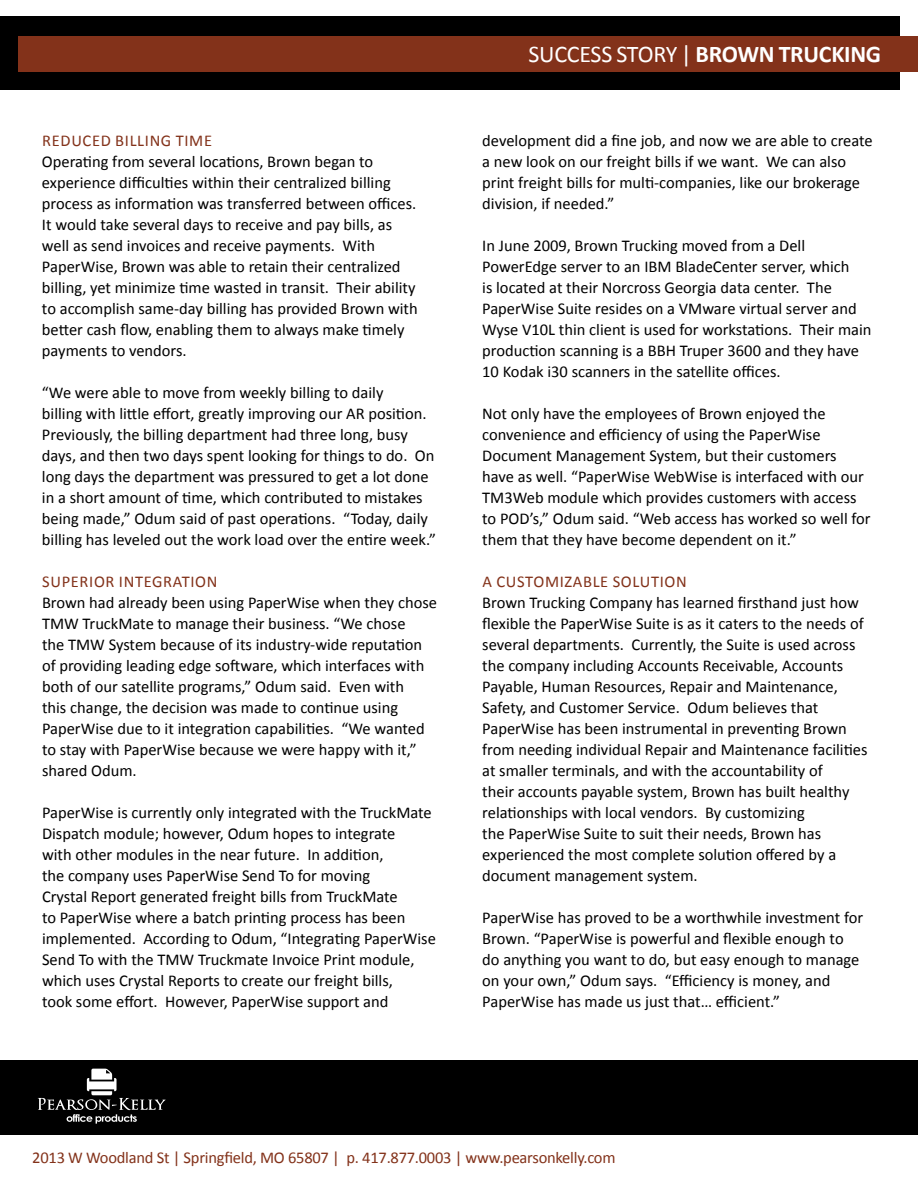
<style>
.page{position:relative;width:918px;height:1188px;background:#fff}
.page>*{position:absolute;margin:0;border:0;box-sizing:border-box;transform-origin:0 0}
.t1{font:700 24px "Calibri";letter-spacing:-.01em;color:#fff}
.t2{font:24px "Calibri";color:#fff}
.t3{font:16.5px/21px "Calibri";color:#000}
.t4{font:16.5px "Calibri";letter-spacing:-.015em;color:#83321a}
.s1{font-weight:400}
</style>
<div class="page">
<div style="left:0;top:16px;width:900px;height:74px;background:#000"></div>
<div style="left:0;top:1060px;width:918px;height:74px;background:#000"></div>
<div style="left:18px;top:36px;width:900px;height:35px;background:#83321a"></div>
<svg style="left:38px;top:1068px;width:128px;height:56px"></svg>
<p class="t4" style="left:42px;top:130px;width:152px">Reduced Billi ng Time</p>
<p class="t3" style="left:42px;top:151px;width:377px">Operating from several locations, Brown began to experience difficulties within their centralized billing process as information was transferred between offices.<br>It would take several days to receive and pay bills, as well as send invoices and receive payments. With PaperWise, Brown was able to retain their centralized billing, yet minimize time wasted in transit. Their ability to accomplish same-day billing has provided Brown with better cash flow, enabling them to always make timely payments to vendors.</p>
<p class="t3" style="left:42px;top:382px;width:396px">“We were able to move from weekly billing to daily<br>billing with little effort, greatly improving our AR position.<br>Previously, the billing department had three long, busy days, and then two days spent looking for things to do. On long days the department was pressured to get a lot done in a short amount of time, which contributed to mistakes being made,” Odum said of past operations. “Today, daily billing has leveled out the work load over the entire week.”</p>
<p class="t4" style="left:42px;top:571px;width:19px">Superior</p>
<p class="t4" style="left:119px;top:571px;width:26px">Integratio</p>
<p class="t4" style="left:207px;top:571px;width:12px">n</p>
<p class="t3" style="left:42px;top:592px;width:397px">Brown had already been using PaperWise when they chose TMW TruckMate to manage their business. “We chose<br>the TMW System because of its industry-wide reputation of providing leading edge software, which interfaces with both of our satellite programs,” Odum said. Even with<br>this change, the decision was made to continue using PaperWise due to it integration capabilities. “We wanted to stay with PaperWise because we were happy with it,” shared Odum.</p>
<p class="t3" style="left:42px;top:802px;width:395px">PaperWise is currently only integrated with the TruckMate Dispatch module; however, Odum hopes to integrate<br>with other modules in the near future. In addition,<br>the company uses PaperWise Send To for moving<br>Crystal Report generated freight bills from TruckMate<br>to PaperWise where a batch printing process has been implemented. According to Odum, “Integrating PaperWise Send To with the TMW Truckmate Invoice Print module, which uses Crystal Reports to create our freight bills,<br>took some effort. However, PaperWise support and</p>
<h1 class="t2" style="left:528px;top:39px;width:24px">Success</h1>
<h1 class="t1" style="left:616px;top:39px;width:266px"><span class="s1">Story |</span> BROWN TRUCKING</h1>
<p class="t3" style="left:482px;top:130px;width:392px">development did a fine job, and now we are able to create a new look on our freight bills if we want. We can also print freight bills for multi-companies, like our brokerage division, if needed.”</p>
<p class="t3" style="left:482px;top:235px;width:391px">In June 2009, Brown Trucking moved from a Dell PowerEdge server to an IBM BladeCenter server, which<br>is located at their N orcross Georgia data center. The PaperWise Suite resides on a VMware virtual server and Wyse V10L thin client is used for workstations. Their main production scanning is a BBH Truper 3600 and they have 10 Kodak i30 scanners in the satellite offices.</p>
<p class="t3" style="left:482px;top:403px;width:390px">Not only have the employees of Brown enjoyed the convenience and efficiency of using the PaperWise Document Management System, but their customers have as well. “PaperWise WebWise is interfaced with our TM3Web module which provides customers with access to POD’s,” Odum said. “Web access has worked so well for them that they have become dependent on it.”</p>
<p class="t4" style="left:483px;top:571px;width:34px">A Customi</p>
<p class="t4" style="left:565px;top:571px;width:18px">zable</p>
<p class="t4" style="left:613px;top:571px;width:19px">Solutio</p>
<p class="t4" style="left:676px;top:571px;width:12px">n</p>
<p class="t3" style="left:482px;top:592px;width:387px">Brown Trucking Company has learned firsthand just how flexible the PaperWise Suite is as it caters to the needs of several departments. Currently, the Suite is used across the company including Accounts Receivable, Accounts Payable, Human Resources, Repair and Maintenance, Safety, and Customer Service. Odum believes that PaperWise has been instrumental in preventing Brown from needing individual Repair and Maintenance facilities at smaller terminals, and with the accountability of<br>their accounts payable system, Brown has built healthy relationships with local vendors. By customizing<br>the PaperWise Suite to suit their needs, Brown has experienced the most complete solution offered by a document management system.</p>
<p class="t3" style="left:482px;top:907px;width:382px">PaperWise has proved to be a worthwhile investment for Brown. “PaperWise is powerful and flexible enough to do anything you want to do, but easy enough to manage on your own,” Odum says. “Efficiency is money, and PaperWise has made us just that… efficient.”</p>
<p class="t4" style="left:32px;top:1147px;width:585px">2013 W Woodland St | Springfield, MO 65807 | p. 417.877.0003 | www.pearsonkelly.com</p>
</div>
